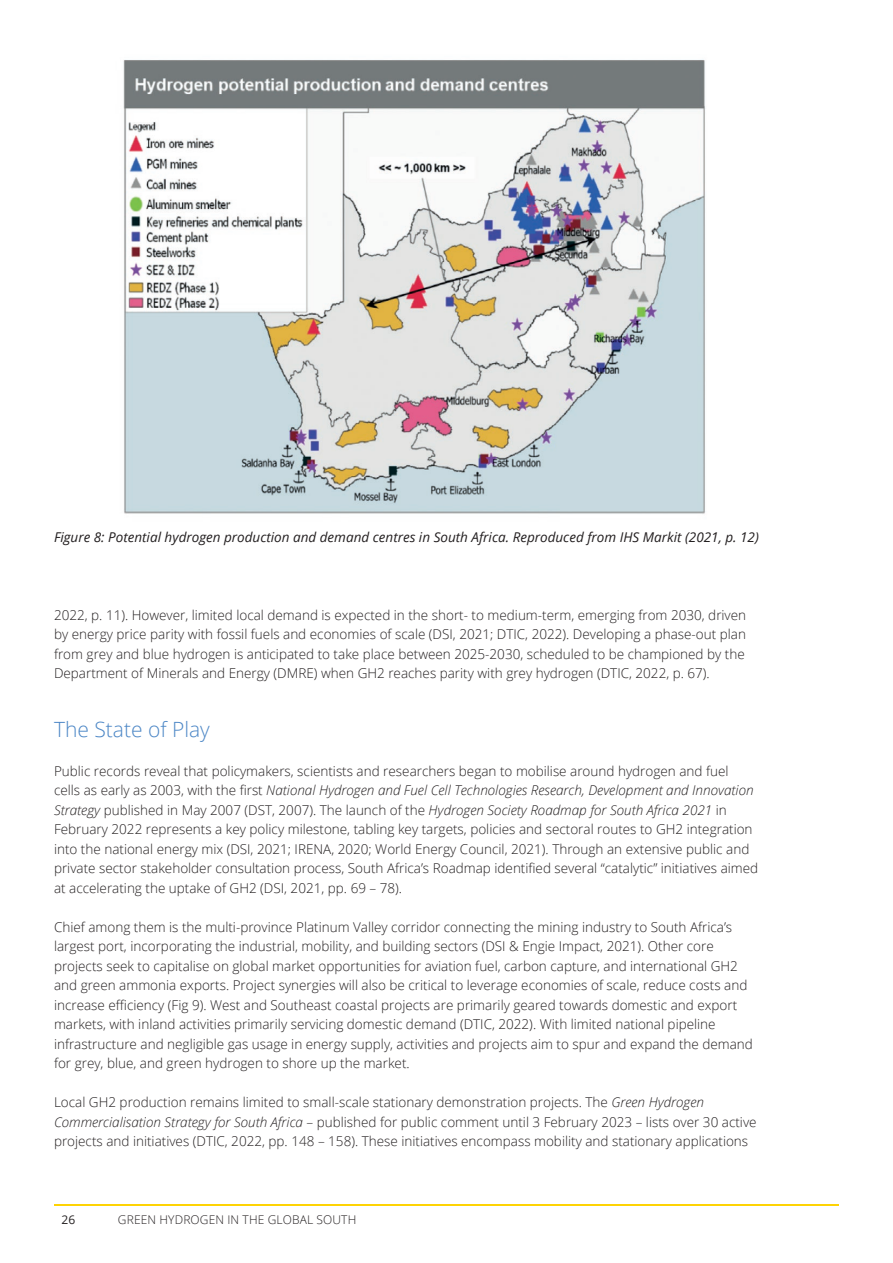
<style>
.page{position:relative;width:893px;height:1263px;background:#fff}
.page>*{position:absolute;margin:0;border:0;box-sizing:border-box;transform-origin:0 0}
.t1{font:300 21px "Open Sans";color:#4d87c6}
.t2{font:300 13.5px/19.5px "Open Sans";color:#231f20}
.t3{font:italic 13.5px "Open Sans";color:#231f20}
.t4{font:300 12px "Open Sans";letter-spacing:.01em;color:#231f20}
.t5{font:12px "Open Sans";color:#231f20}
.s1{font-style:italic}
</style>
<div class="page">
<hr style="left:54px;top:1204px;width:785px;height:1px;background:#fed304">
<img style="left:123px;top:59px;width:583px;height:455px">
<p class="t3" style="left:54px;top:527px;width:706px">Figure 8: Potential hydrogen production and demand centres in South Africa. Reproduced from IHS Markit (2021, p. 12)</p>
<p class="t2" style="left:54px;top:604px;width:694px;text-align:justify">2022, p. 11). However, limited local demand is expected in the short- to medium-term, emerging from 2030, driven by energy price parity with fossil fuels and economies of scale (DSI, 2021; DTIC, 2022). Developing a phase-out plan from grey and blue hydrogen is anticipated to take place between 2025-2030, scheduled to be championed by the Department of Minerals and Energy (DMRE) when GH2 reaches parity with grey hydrogen (DTIC, 2022, p. 67).</p>
<h1 class="t1" style="left:54px;top:714px;width:157px">The State of Play</h1>
<p class="t2" style="left:54px;top:760px;width:706px">Public records reveal that policymakers, scientists and researchers began to mobilise around hydrogen and fuel<br>cells as early as 2003, with the first <span class="s1">National Hydrogen and Fuel Cell Technologies Research, Development and Innovation Strategy</span> published in May 2007 (DST, 2007). The launch of the <span class="s1">Hydrogen Society Roadmap for South Africa 2021</span> in February 2022 represents a key policy milestone, tabling key targets, policies and sectoral routes to GH2 integration into the national energy mix (DSI, 2021; IRENA, 2020; World Energy Council, 2021). Through an extensive public and private sector stakeholder consultation process, South Africa’s Roadmap identified several “catalytic” initiatives aimed at accelerating the uptake of GH2 (DSI, 2021, pp. 69 – 78).</p>
<p class="t2" style="left:54px;top:916px;width:700px">Chief among them is the multi-province Platinum Valley corridor connecting the mining industry to South Africa’s largest port, incorporating the industrial, mobility, and building sectors (DSI &amp; Engie Impact, 2021). Other core projects seek to capitalise on global market opportunities for aviation fuel, carbon capture, and international GH2 and green ammonia exports. Project synergies will also be critical to leverage economies of scale, reduce costs and increase efficiency (Fig 9). West and Southeast coastal projects are primarily geared towards domestic and export markets, with inland activities primarily servicing domestic demand (DTIC, 2022). With limited national pipeline infrastructure and negligible gas usage in energy supply, activities and projects aim to spur and expand the demand for grey, blue, and green hydrogen to shore up the market.</p>
<p class="t2" style="left:54px;top:1092px;width:704px">Local GH2 production remains limited to small-scale stationary demonstration projects. The <span class="s1">Green Hydrogen<br>Commercialisation Strategy for South Africa</span> – published for public comment until 3 February 2023 – lists over 30 active projects and initiatives (DTIC, 2022, pp. 148 – 158). These initiatives encompass mobility and stationary applications</p>
<p class="t5" style="left:62px;top:1211px;width:15px">26</p>
<p class="t4" style="left:118px;top:1211px;width:240px">GREEN HYDROGEN IN THE GLOBAL SOUTH</p>
</div>
